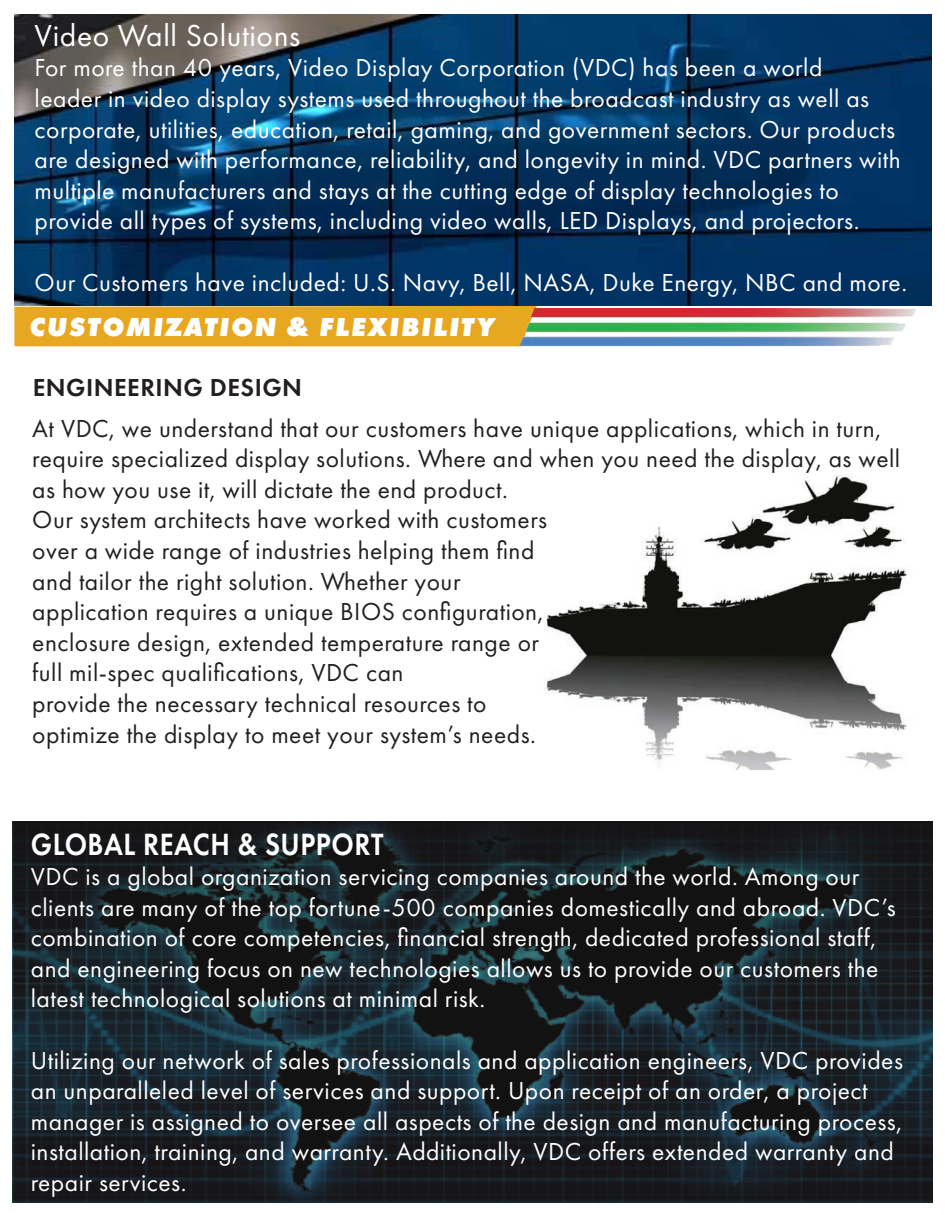
<style>
.page{position:relative;width:945px;height:1215px;background:#fff}
.page>*{position:absolute;margin:0;border:0;box-sizing:border-box;transform-origin:0 0}
.t1{font:600 31.8px "Futura PT";letter-spacing:.02em;color:#fff;scale:.88 1}
.t2{font:31.5px "Futura PT";letter-spacing:.02em;color:#fff}
.t3{font:italic 800 27px "Futura PT";letter-spacing:.06em;color:#fff}
.t4{font:25.5px/30.6px "Futura PT";letter-spacing:.02em;color:#fff}
.t5{font:25.5px/30.6px "Futura PT";letter-spacing:.02em;color:#231f20}
.t6{font:600 25.5px "Futura PT";letter-spacing:.02em;color:#231f20}
</style>
<div class="page">
<svg style="left:13px;top:821px;width:919px;height:381px;background:#182127"></svg>
<div style="left:14px;top:306px;width:523px;height:40px;background:#e7a721"></div>
<img style="left:519px;top:308px;width:397px;height:38px">
<img style="left:544px;top:474px;width:363px;height:295px">
<img style="left:14px;top:14px;width:917px;height:292px">
<p class="t2" style="left:35px;top:17px;width:267px">Video Wall Solutions</p>
<p class="t4" style="left:35px;top:52px;width:868px">For more than 40 years, Video Display Corporation (VDC) has been a world<br>leader in video display systems used throughout the broadcast industry as well as corporate, utilities, education, retail, gaming, and government sectors. Our products are designed with performance, reliability, and longevity in mind. VDC partners with multiple manufacturers and stays at the cutting edge of display technologies to provide all types of systems, including video walls, LED Displays, and projectors.</p>
<p class="t4" style="left:35px;top:267px;width:874px">Our Customers have included: U.S. Navy, Bell, NASA, Duke Energy, NBC and more.</p>
<p class="t3" style="left:30px;top:309px;width:467px">CUSTOMIZATION &amp; FLEXIBILITY</p>
<p class="t6" style="left:33px;top:372px;width:271px">ENGINEERING DESIGN</p>
<p class="t5" style="left:32px;top:413px;width:869px">At VDC, we understand that our customers have unique applications, which in turn, require specialized display solutions. Where and when you need the display, as well as how you use it, will dictate the end product.<br>Our system architects have worked with customers<br>over a wide range of industries helping them find<br>and tailor the right solution. Whether your<br>application requires a unique BIOS configuration,<br>enclosure design, extended temperature range or<br>full mil-spec qualifications, VDC can<br>provide the necessary technical resources to<br>optimize the display to meet your system’s needs.</p>
<p class="t1" style="left:31px;top:824px;width:402px">GLOBAL REACH &amp; SUPPORT</p>
<p class="t4" style="left:31px;top:861px;width:867px">VDC is a global organization servicing companies around the world. Among our clients are many of the top fortune-500 companies domestically and abroad. VDC’s combination of core competencies, financial strength, dedicated professional staff, and engineering focus on new technologies allows us to provide our customers the latest technological solutions at minimal risk.</p>
<p class="t4" style="left:31px;top:1045px;width:874px">Utilizing our network of sales professionals and application engineers, VDC provides an unparalleled level of services and support. Upon receipt of an order, a project manager is assigned to oversee all aspects of the design and manufacturing process, installation, training, and warranty. Additionally, VDC offers extended warranty and repair services.</p>
</div>
